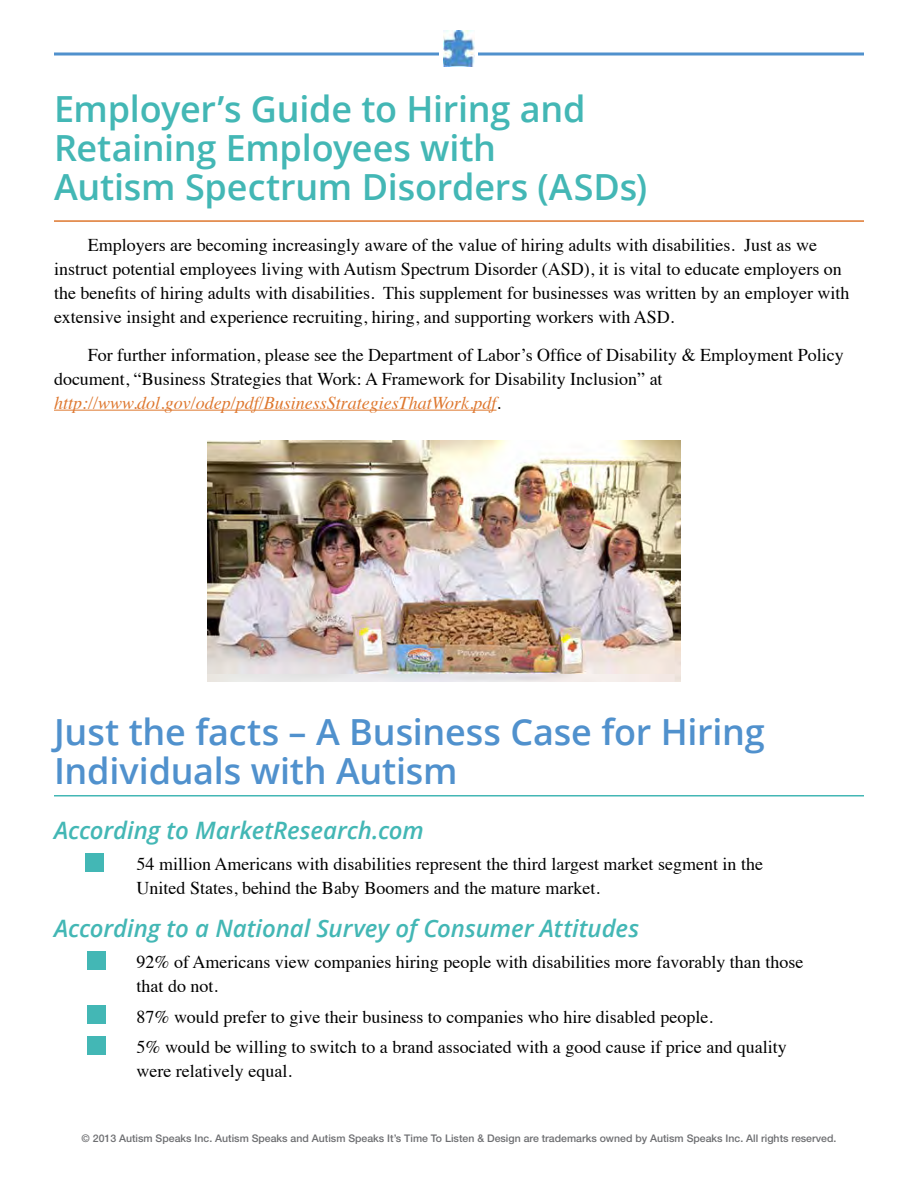
<style>
.page{position:relative;width:918px;height:1188px;background:#fff}
.page>*{position:absolute;margin:0;border:0;box-sizing:border-box;transform-origin:0 0}
.t1{font:600 36px/39px "Open Sans";letter-spacing:-.005em;color:#43b7b5}
.t2{font:600 36px/39px "Open Sans";letter-spacing:-.005em;color:#5091cd}
.t3{font:italic 600 24px "Open Sans";letter-spacing:-.005em;color:#43b7b5}
.t4{font:18px/24px "Times";color:#000}
.t5{font:500 10.5px "Helvetica Neue";color:#6d6e71}
.s1{font-style:italic;color:#de772e}
</style>
<div class="page">
<svg style="left:54px;top:52px;width:810px;height:4px;background:#7bacd9"></svg>
<div style="left:439px;top:25px;width:39px;height:47px;background:#fff"></div>
<img style="left:444px;top:30px;width:30px;height:36px">
<hr style="left:54px;top:410px;width:443px;height:1px;background:#de772e">
<div style="left:86px;top:853px;width:18px;height:19px;background:#43b7b5"></div>
<div style="left:88px;top:951px;width:18px;height:18px;background:#43b7b5"></div>
<div style="left:88px;top:1006px;width:18px;height:18px;background:#43b7b5"></div>
<div style="left:88px;top:1037px;width:18px;height:18px;background:#43b7b5"></div>
<hr style="left:54px;top:220px;width:810px;height:2px;background:#de772e">
<hr style="left:54px;top:795px;width:810px;height:1px;background:#43b7b5">
<img style="left:207px;top:441px;width:473px;height:241px">
<h1 class="t1" style="left:54px;top:89px;width:595px">Employer’s Guide to Hiring and<br>Retaining Employees with<br>Autism Spectrum Disorders (ASDs)</h1>
<p class="t4" style="left:54px;top:232px;width:797px;text-indent:34px">Employers are becoming increasingly aware of the value of hiring adults with disabilities. Just as we instruct potential employees living with Autism Spectrum Disorder (ASD), it is vital to educate employers on the benefits of hiring adults with disabilities. This supplement for businesses was written by an employer with extensive insight and experience recruiting, hiring, and supporting workers with ASD.</p>
<p class="t4" style="left:54px;top:341px;width:791px;text-indent:34px">For further information, please see the Department of Labor’s Office of Disability &amp; Employment Policy document, “Business Strategies that Work: A Framework for Disability Inclusion” at <span class="s1">http://www.dol.gov/odep/pdf/BusinessStrategiesThatWork.pdf</span>.</p>
<h1 class="t2" style="left:54px;top:711px;width:712px">Just the facts – A Business Case for Hiring<br>Individuals with Autism</h1>
<h2 class="t3" style="left:54px;top:814px;width:371px">According to MarketResearch.com</h2>
<p class="t4" style="left:137px;top:850px;width:628px">54 million Americans with disabilities represent the third largest market segment in the<br>United States, behind the Baby Boomers and the mature market.</p>
<h2 class="t3" style="left:54px;top:912px;width:587px">According to a National Survey of Consumer Attitudes</h2>
<p class="t4" style="left:137px;top:948px;width:668px">92% of Americans view companies hiring people with disabilities more favorably than those that do not.</p>
<p class="t4" style="left:137px;top:1000px;width:652px;line-height:30.8px">87% would prefer to give their business to companies who hire disabled people.<br>5% would be willing to switch to a brand associated with a good cause if price and quality</p>
<p class="t4" style="left:137px;top:1058px;width:157px">were relatively equal.</p>
<p class="t5" style="left:82px;top:1132px;width:756px">© 2013 Autism Speaks Inc. Autism Speaks and Autism Speaks It’s Time To Listen &amp; Design are trademarks owned by Autism Speaks Inc. All rights reserved.</p>
</div>
